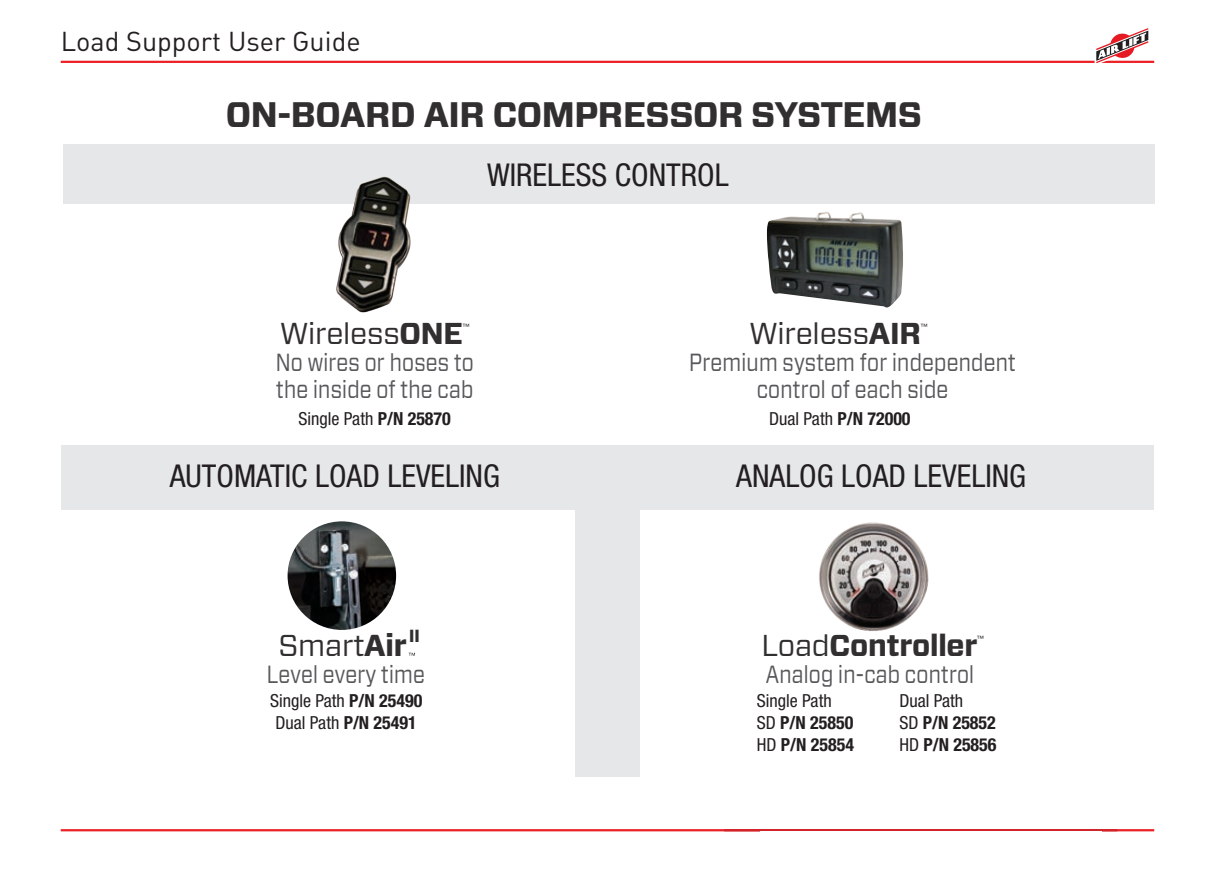
<style>
.page{position:relative;width:1215px;height:891px;background:#fff}
.page>*{position:absolute;margin:0;border:0;box-sizing:border-box;transform-origin:0 0}
.t1{font:900 35.55px "Forza S Sm";letter-spacing:-.03em;color:#312f30}
.t2{font:condensed 31.5px "Helvetica Neue";color:#231f20}
.t3{font:30.15px "Forza S Sm";letter-spacing:-.03em;color:#312f30}
.t4{font:900 30.15px "Forza S Sm";letter-spacing:-.03em;color:#312f30}
.t5{font:27px "DIN Regular Alternate";color:#231f20}
.t6{font:24.75px/27px "Forza S Sm";letter-spacing:-.02em;color:#57585a;text-align:center;scale:.85 1}
.t7{font:condensed 18px/21.6px "Helvetica Neue";color:#231f20;text-align:center}
.t8{font:700 condensed 18px/21.6px "Helvetica Neue";color:#231f20}
.t9{font:900 17.55px "Forza S Sm";color:#312f30}
.t10{font:condensed 7.42px "Helvetica Neue";color:#231f20}
.s1{font-weight:900}
.s2{font-weight:700}
.s3{font-weight:400}
</style>
<div class="page">
<hr style="left:61px;top:61px;width:1093px;height:2px;background:#ec2127">
<hr style="left:61px;top:829px;width:1093px;height:2px;background:#ec2127">
<svg style="left:1095px;top:28px;width:55px;height:35px"></svg>
<div style="left:62px;top:446px;width:1092px;height:64px;background:#e6e7e9"></div>
<div style="left:63px;top:144px;width:1091px;height:60px;background:#e6e7e9"></div>
<img style="left:819px;top:522px;width:110px;height:109px">
<img style="left:767px;top:211px;width:136px;height:96px">
<img style="left:336px;top:176px;width:75px;height:137px">
<svg style="left:409px;top:653px;width:6px;height:3px"></svg>
<img style="left:288px;top:521px;width:108px;height:109px;border-radius:54px">
<hr style="left:724px;top:829px;width:393px;height:2px;background:#d1232a">
<div style="left:576px;top:459px;width:64px;height:317px;background:#e6e7e9"></div>
<p class="t5" style="left:61px;top:25px;width:301px">Load Support User Guide</p>
<h1 class="t1" style="left:225px;top:91px;width:698px">ON-BOARD AIR COMPRESSOR SYSTEMS</h1>
<p class="t2" style="left:487px;top:157px;width:243px">WIRELESS CONTROL</p>
<p class="t3" style="left:280px;top:315px;width:185px">Wireless<span class="s1">ONE</span></p>
<p class="t10" style="left:462px;top:322px;width:9px">™</p>
<p class="t6" style="left:275px;top:349px;width:235px;text-align:left">No wires or hoses to the inside of the cab</p>
<p class="t3" style="left:749px;top:315px;width:174px">Wireless<span class="s1">AIR</span></p>
<p class="t10" style="left:921px;top:322px;width:9px">™</p>
<p class="t6" style="left:689px;top:349px;width:386px">Premium system for independent control of each side</p>
<p class="t7" style="left:299px;top:407px;width:154px">Single Path <span class="s2">P/N 25870</span></p>
<p class="t7" style="left:769px;top:407px;width:143px">Dual Path <span class="s2">P/N 72000</span></p>
<p class="t2" style="left:170px;top:458px;width:332px">AUTOMATIC LOAD LEVELING</p>
<p class="t2" style="left:736px;top:458px;width:291px">ANALOG LOAD LEVELING</p>
<p class="t3" style="left:278px;top:626px;width:130px">Smart<span class="s1">Air</span></p>
<p class="t9" style="left:409px;top:624px;width:13px">II</p>
<p class="t7" style="left:270px;top:690px;width:154px">Single Path <span class="s2">P/N 25490<br></span>Dual Path <span class="s2">P/N 25491</span></p>
<p class="t8" style="left:757px;top:690px;width:99px"><span class="s3">Single Path<br>SD</span> P/N 25850<br><span class="s3">HD</span> P/N 25854</p>
<p class="t4" style="left:761px;top:625px;width:218px"><span class="s3">Load</span>Controller</p>
<p class="t10" style="left:977px;top:634px;width:9px">™</p>
<p class="t6" style="left:266px;top:661px;width:188px">Level every time</p>
<p class="t6" style="left:765px;top:661px;width:247px">Analog in-cab control</p>
<p class="t8" style="left:899px;top:690px;width:99px"><span class="s3">Dual Path<br>SD</span> P/N 25852<br><span class="s3">HD</span> P/N 25856</p>
</div>
